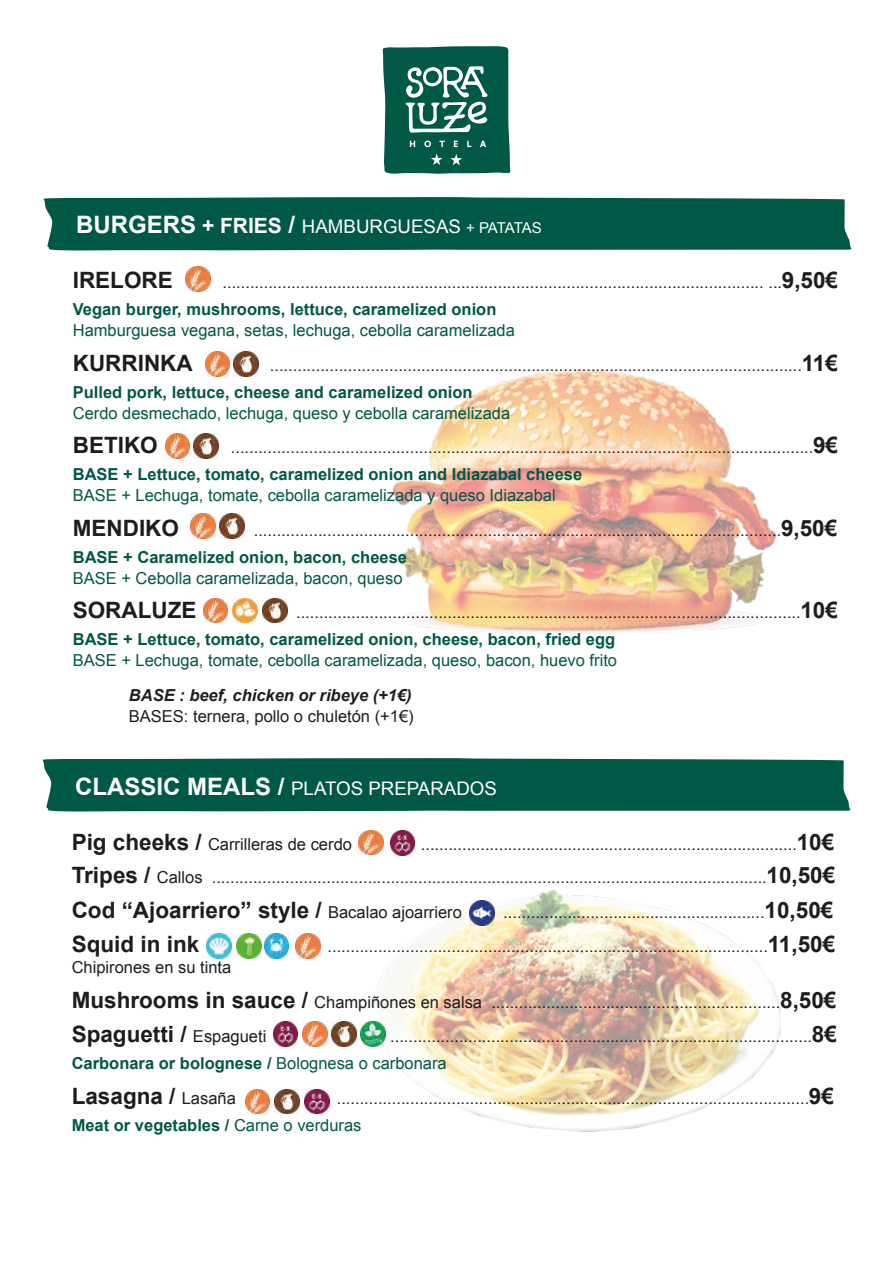
<style>
.page{position:relative;width:893px;height:1263px;background:#fff}
.page>*{position:absolute;margin:0;border:0;box-sizing:border-box;transform-origin:0 0}
.t1{font:700 22.5px "Arial";color:#1d1d1b}
.t2{font:18.75px "Arial";color:#fff}
.t3{font:16.5px/27px "Arial";color:#1d1d1b}
.t4{font:16.5px "Arial";color:#005847}
.t5{font:italic 700 16.5px "Arial";color:#1d1d1b}
.s1{font-weight:700;font-size:24px}
.s2{font-weight:700;font-size:21px}
.s3{font-size:15px}
.s4{font-weight:700;font-size:22.5px}
.s5{font-weight:700;color:#005847}
.s6{font-weight:400;font-size:16.5px}
.s7{color:#005847}
</style>
<div class="page">
<div style="left:43px;top:197px;width:809px;height:54px;background:#005847"></div>
<svg style="left:167px;top:287px;width:610px;height:347px"></svg>
<img style="left:185px;top:267px;width:25px;height:24px">
<img style="left:205px;top:352px;width:25px;height:25px">
<img style="left:234px;top:352px;width:25px;height:25px">
<img style="left:165px;top:434px;width:25px;height:24px">
<img style="left:194px;top:434px;width:24px;height:24px">
<img style="left:191px;top:514px;width:25px;height:25px">
<img style="left:220px;top:514px;width:24px;height:25px">
<img style="left:203px;top:598px;width:25px;height:25px">
<img style="left:263px;top:598px;width:25px;height:25px">
<img style="left:233px;top:598px;width:25px;height:25px">
<svg style="left:383px;top:46px;width:127px;height:128px;background:#2a7365"></svg>
<svg style="left:209px;top:830px;width:572px;height:302px"></svg>
<div style="left:42px;top:758px;width:809px;height:54px;background:#005847"></div>
<img style="left:358px;top:830px;width:25px;height:25px">
<img style="left:332px;top:1021px;width:24px;height:25px">
<img style="left:275px;top:1089px;width:24px;height:25px">
<img style="left:245px;top:1089px;width:25px;height:25px">
<img style="left:470px;top:901px;width:24px;height:24px">
<img style="left:390px;top:830px;width:25px;height:25px">
<img style="left:303px;top:1021px;width:25px;height:25px">
<img style="left:304px;top:1089px;width:25px;height:25px">
<img style="left:273px;top:1021px;width:25px;height:25px">
<img style="left:360px;top:1021px;width:25px;height:25px">
<img style="left:296px;top:933px;width:25px;height:25px">
<img style="left:206px;top:933px;width:25px;height:25px">
<img style="left:236px;top:933px;width:25px;height:25px">
<img style="left:264px;top:933px;width:25px;height:25px">
<p class="t2" style="left:76px;top:214px;width:467px"><span class="s1">BURGERS</span> <span class="s2">+ FRIES</span> <span class="s1">/</span> HAMBURGUESAS <span class="s3">+ PATATAS</span></p>
<p class="t3" style="left:73px;top:269px;width:767px;text-indent:150px">...................................................................................................................... ...<span class="s4">9,50€<br></span><span class="s5">Vegan burger, mushrooms, lettuce, caramelized onion</span></p>
<p class="t4" style="left:73px;top:320px;width:444px">Hamburguesa vegana, setas, lechuga, cebolla caramelizada</p>
<h1 class="t1" style="left:73px;top:348px;width:121px">KURRINKA</h1>
<h1 class="t1" style="left:73px;top:265px;width:102px">IRELORE</h1>
<p class="t3" style="left:73px;top:351px;width:767px;text-indent:197px">....................................................................................................................<span class="s4">11€<br></span><span class="s5">Pulled pork, lettuce, cheese and caramelized onion</span></p>
<p class="t4" style="left:73px;top:402px;width:439px">Cerdo desmechado, lechuga, queso y cebolla caramelizada</p>
<h1 class="t1" style="left:73px;top:430px;width:87px">BETIKO</h1>
<p class="t3" style="left:73px;top:434px;width:767px;text-indent:158px">...............................................................................................................................<span class="s4">9€<br></span><span class="s5">BASE + Lettuce, tomato, caramelized onion and Idiazabal cheese</span></p>
<p class="t4" style="left:73px;top:485px;width:484px">BASE + Lechuga, tomate, cebolla caramelizada y queso Idiazabal</p>
<h1 class="t1" style="left:73px;top:513px;width:108px">MENDIKO</h1>
<p class="t3" style="left:73px;top:516px;width:766px;text-indent:181px">...................................................................................................................<span class="s4">9,50€<br></span><span class="s5">BASE + Caramelized onion, bacon, cheese</span></p>
<p class="t4" style="left:73px;top:567px;width:331px">BASE + Cebolla caramelizada, bacon, queso</p>
<h1 class="t1" style="left:73px;top:595px;width:125px">SORALUZE</h1>
<p class="t3" style="left:73px;top:599px;width:767px;text-indent:223px">..............................................................................................................<span class="s4">10€<br></span><span class="s5">BASE + Lettuce, tomato, caramelized onion, cheese, bacon, fried egg</span></p>
<p class="t4" style="left:73px;top:650px;width:546px">BASE + Lechuga, tomate, cebolla caramelizada, queso, bacon, huevo frito</p>
<p class="t5" style="left:129px;top:684px;width:284px">BASE : beef, chicken or ribeye (+1€)</p>
<p class="t3" style="left:129px;top:703px;width:286px">BASES: ternera, pollo o chuletón (+1€)</p>
<p class="t2" style="left:75px;top:776px;width:423px"><span class="s1">CLASSIC MEALS /</span> PLATOS PREPARADOS</p>
<p class="t3" style="left:72px;top:828px;width:765px;line-height:33px;text-align:right">..................................................................................<span class="s4">10€<br>Tripes /</span> Callos .........................................................................................................................<span class="s4">10,50€</span></p>
<h1 class="t1" style="left:72px;top:895px;width:392px">Cod “Ajoarriero” style / <span class="s6">Bacalao ajoarriero</span></h1>
<p class="t3" style="left:503px;top:898px;width:332px">.........................................................<span class="s4">10,50€</span></p>
<h1 class="t1" style="left:72px;top:929px;width:129px">Squid in ink</h1>
<p class="t3" style="left:328px;top:933px;width:509px">................................................................................................<span class="s4">11,50€</span></p>
<p class="t3" style="left:72px;top:950px;width:766px;line-height:34.5px">Chipirones en su tinta<br><span class="s4">Mushrooms in sauce /</span> Champiñones en salsa ...............................................................<span class="s4">8,50€</span></p>
<h1 class="t1" style="left:72px;top:1019px;width:196px">Spaguetti / <span class="s6">Espagueti</span></h1>
<h1 class="t1" style="left:72px;top:827px;width:132px">Pig cheeks /</h1>
<p class="t3" style="left:208px;top:831px;width:145px">Carrilleras de cerdo</p>
<p class="t3" style="left:72px;top:1023px;width:767px;text-indent:318px">............................................................................................<span class="s4">8€<br></span><span class="s5">Carbonara or bolognese /</span> <span class="s7">Bolognesa o carbonara</span></p>
<h1 class="t1" style="left:72px;top:1081px;width:166px">Lasagna / <span class="s6">Lasaña</span></h1>
<p class="t3" style="left:72px;top:1084px;width:764px;text-indent:265px">.......................................................................................................<span class="s4">9€<br></span><span class="s5">Meat or vegetables /</span> <span class="s7">Carne o verduras</span></p>
</div>
